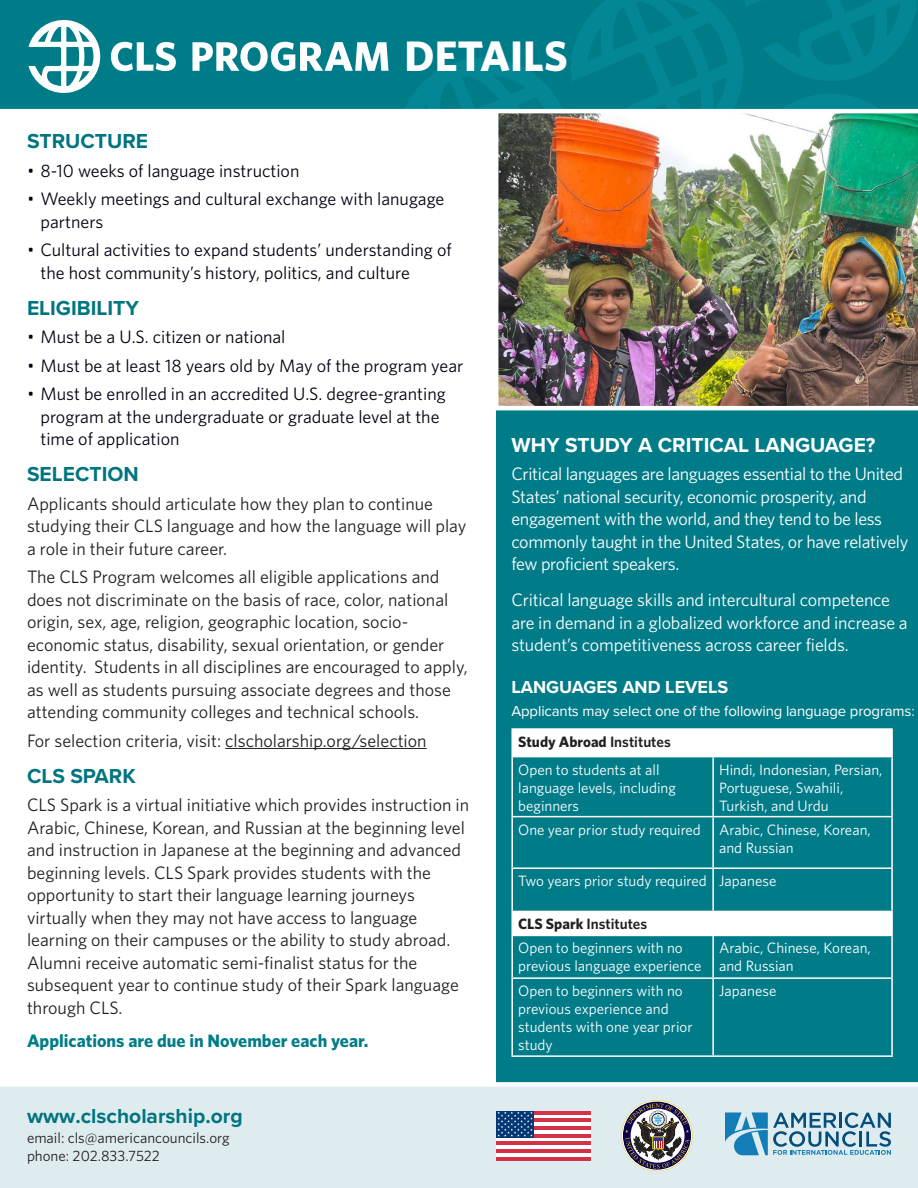
<style>
.page{position:relative;width:918px;height:1188px;background:#fff}
.page>*{position:absolute;margin:0;border:0;box-sizing:border-box;transform-origin:0 0}
.t1{font:700 42.75px "Whitney";color:#fff}
.Bullets{font:700 21px "Proxima Nova";color:#007580}
.t2{font:700 21px "Proxima Nova";color:#fff}
.Bullets-2{font:18px/22.5px "Whitney";color:#231f20}
.t3{font:18px/22.5px "Whitney";color:#000212}
.t4{font:18px/22.5px "Whitney";letter-spacing:-.02em;color:#fff}
.t5{font:700 18px "Whitney";color:#007d87}
.t6{font:700 18px "Proxima Nova";color:#fff}
.t7{font:15px/18px "Whitney";color:#fff}
.t8{font:15px "Proxima Nova";letter-spacing:-.01em;color:#fff}
.t9{font:15px "Whitney";color:#231f20}
.t10{font:700 15px "Whitney";color:#231f20}
.t11{font:600 15px "Whitney";color:#231f20}
.s1{font-weight:300}
.s2{font-family:"Whitney"}
.s3{font-weight:600}
.s4{font-weight:700}
</style>
<div class="page">
<hr style="left:225px;top:748px;width:202px;height:1px;background:#231f20">
<div style="left:496px;top:2px;width:422px;height:1184px;background:#007c89"></div>
<img style="left:496px;top:116px;width:422px;height:294px">
<svg style="left:0;top:0;width:918px;height:116px"></svg>
<div style="left:0;top:1082px;width:918px;height:106px;background:#dfecef"></div>
<svg style="left:513px;top:730px;width:378px;height:205px"></svg>
<hr style="left:712px;top:757px;width:2px;height:59px;background:#fff">
<hr style="left:511px;top:816px;width:202px;height:1px;background:#fff">
<hr style="left:713px;top:816px;width:180px;height:1px;background:#fff">
<hr style="left:712px;top:817px;width:2px;height:50px;background:#fff">
<hr style="left:511px;top:867px;width:202px;height:2px;background:#fff">
<hr style="left:713px;top:867px;width:180px;height:2px;background:#fff">
<hr style="left:712px;top:869px;width:2px;height:42px;background:#fff">
<hr style="left:712px;top:936px;width:2px;height:41px;background:#fff">
<hr style="left:712px;top:979px;width:2px;height:76px;background:#fff">
<hr style="left:511px;top:757px;width:2px;height:59px;background:#fff">
<hr style="left:891px;top:757px;width:2px;height:59px;background:#fff">
<hr style="left:511px;top:817px;width:2px;height:50px;background:#fff">
<hr style="left:891px;top:817px;width:2px;height:50px;background:#fff">
<hr style="left:511px;top:869px;width:2px;height:42px;background:#fff">
<hr style="left:891px;top:869px;width:2px;height:42px;background:#fff">
<hr style="left:511px;top:936px;width:2px;height:41px;background:#fff">
<hr style="left:891px;top:936px;width:2px;height:41px;background:#fff">
<hr style="left:511px;top:979px;width:2px;height:76px;background:#fff">
<hr style="left:891px;top:979px;width:2px;height:76px;background:#fff">
<hr style="left:511px;top:1055px;width:202px;height:2px;background:#fff">
<hr style="left:713px;top:1055px;width:180px;height:2px;background:#fff">
<hr style="left:511px;top:911px;width:202px;height:1px;background:#fff">
<hr style="left:511px;top:912px;width:2px;height:23px;background:#fff">
<hr style="left:713px;top:911px;width:180px;height:1px;background:#fff">
<hr style="left:891px;top:912px;width:2px;height:23px;background:#fff">
<hr style="left:511px;top:935px;width:202px;height:1px;background:#fff">
<hr style="left:713px;top:935px;width:180px;height:1px;background:#fff">
<hr style="left:511px;top:977px;width:202px;height:2px;background:#fff">
<hr style="left:713px;top:977px;width:180px;height:2px;background:#fff">
<hr style="left:511px;top:728px;width:202px;height:2px;background:#fff">
<hr style="left:511px;top:730px;width:2px;height:26px;background:#fff">
<hr style="left:713px;top:728px;width:180px;height:2px;background:#fff">
<hr style="left:891px;top:730px;width:2px;height:26px;background:#fff">
<hr style="left:511px;top:756px;width:202px;height:1px;background:#fff">
<hr style="left:713px;top:756px;width:180px;height:1px;background:#fff">
<svg style="left:29px;top:18px;width:73px;height:75px"></svg>
<svg style="left:111px;top:42px;width:65px;height:29px"></svg>
<svg style="left:192px;top:0;width:726px;height:109px"></svg>
<div style="left:622px;top:1101px;width:70px;height:70px;border:1px solid #fff;border-radius:50%"></div>
<svg style="left:625px;top:1103px;width:64px;height:66px;background:#837f86"></svg>
<svg style="left:496px;top:1137px;width:95px;height:4px"></svg>
<hr style="left:496px;top:1145px;width:95px;height:4px;background:#fff">
<hr style="left:496px;top:1153px;width:95px;height:4px;background:#fff">
<hr style="left:534px;top:1115px;width:57px;height:3px;background:#fff">
<hr style="left:534px;top:1122px;width:57px;height:4px;background:#fff">
<hr style="left:534px;top:1130px;width:57px;height:4px;background:#fff">
<hr style="left:496px;top:1141px;width:95px;height:4px;background:#d63247">
<hr style="left:496px;top:1149px;width:95px;height:4px;background:#d63247">
<hr style="left:496px;top:1157px;width:95px;height:3px;background:#d63247">
<hr style="left:534px;top:1111px;width:57px;height:4px;background:#d63247">
<hr style="left:534px;top:1118px;width:57px;height:4px;background:#d63247">
<hr style="left:534px;top:1126px;width:57px;height:4px;background:#d63247">
<hr style="left:534px;top:1134px;width:57px;height:3px;background:#d63247">
<div style="left:496px;top:1111px;width:38px;height:26px;background:#013775"></div>
<svg style="left:497px;top:1112px;width:36px;height:25px"></svg>
<svg style="left:724px;top:1112px;width:167px;height:43px;background:#8ab6cd"></svg>
<p class="t1" style="left:405px;top:28px;width:165px">DETAILS</p>
<p class="Bullets" style="left:27px;top:125px;width:123px">STRUCTURE</p>
<p class="t3" style="left:27px;top:159px;width:274px"><span class="s1">•</span> 8-10 weeks of language instruction</p>
<p class="t3" style="left:40px;top:187px;width:405px;text-indent:-14px"><span class="s1">•</span> Weekly meetings and cultural exchange with lanugage partners</p>
<p class="t3" style="left:40px;top:238px;width:413px;text-indent:-14px"><span class="s1">•</span> Cultural activities to expand students’ understanding of the host community’s history, politics, and culture</p>
<p class="Bullets" style="left:27px;top:292px;width:114px">ELIGIBILITY</p>
<p class="t3" style="left:27px;top:325px;width:260px"><span class="s1">•</span> Must be a U.S. citizen or national</p>
<p class="t3" style="left:27px;top:354px;width:438px"><span class="s1">•</span> Must be at least 18 years old by May of the program year</p>
<p class="t3" style="left:40px;top:382px;width:407px;text-indent:-14px"><span class="s1">•</span> Must be enrolled in an accredited U.S. degree-granting program at the undergraduate or graduate level at the time of application</p>
<p class="Bullets" style="left:27px;top:458px;width:113px">SELECTION</p>
<p class="Bullets-2" style="left:27px;top:492px;width:441px">Applicants should articulate how they plan to continue studying their CLS language and how the language will play a role in their future career.</p>
<p class="Bullets-2" style="left:27px;top:565px;width:442px">The CLS Program welcomes all eligible applications and does not discriminate on the basis of race, color, national origin, sex, age, religion, geographic location, socio&shy;economic status, disability, sexual orientation, or gender identity. Students in all disciplines are encouraged to apply, as well as students pursuing associate degrees and those attending community colleges and technical schools.</p>
<p class="Bullets-2" style="left:27px;top:729px;width:401px">For selection criteria, visit: clscholarship.org/selection</p>
<p class="Bullets" style="left:27px;top:760px;width:110px">CLS SPARK</p>
<p class="Bullets-2" style="left:27px;top:793px;width:444px">CLS Spark is a virtual initiative which provides instruction in Arabic, Chinese, Korean, and Russian at the beginning level and instruction in Japanese at the beginning and advanced beginning levels. CLS Spark provides students with the opportunity to start their language learning journeys virtually when they may not have access to language learning on their campuses or the ability to study abroad.<br>Alumni receive automatic semi-finalist status for the subsequent year to continue study of their Spark language through CLS.</p>
<p class="t5" style="left:27px;top:1028px;width:343px">Applications are due in November each year.</p>
<p class="Bullets" style="left:27px;top:1100px;width:217px">www.clscholarship.org</p>
<p class="t9" style="left:27px;top:1128px;width:204px">email: cls@americancouncils.org</p>
<p class="t9" style="left:27px;top:1146px;width:134px">phone: 202.833.7522</p>
<p class="t2" style="left:511px;top:429px;width:366px">WHY STUDY A CRITICAL LANGUAGE?</p>
<p class="t4" style="left:511px;top:462px;width:399px">Critical languages are languages essential to the United States’ national security, economic prosperity, and engagement with the world, and they tend to be less commonly taught in the United States, or have relatively few proficient speakers.</p>
<p class="t4" style="left:511px;top:588px;width:398px">Critical language skills and intercultural competence are in demand in a globalized workforce and increase a student’s competitiveness across career fields.</p>
<p class="t6" style="left:511px;top:674px;width:218px">LANGUAGES AND LEVELS</p>
<p class="t8" style="left:511px;top:699px;width:405px">Applicants may select one of the following language programs<span class="s2">:</span></p>
<p class="t10" style="left:518px;top:732px;width:154px">Study Abroad <span class="s3">Institutes</span></p>
<p class="t7" style="left:518px;top:760px;width:159px">Open to students at all language levels, including beginners</p>
<p class="t7" style="left:719px;top:760px;width:165px">Hindi, Indonesian, Persian,<br>Portuguese, Swahili,<br>Turkish, and Urdu</p>
<p class="t7" style="left:518px;top:820px;width:184px">One year prior study required</p>
<p class="t7" style="left:719px;top:820px;width:153px">Arabic, Chinese, Korean, and Russian</p>
<p class="t7" style="left:518px;top:872px;width:190px">Two years prior study required</p>
<p class="t7" style="left:719px;top:872px;width:59px">Japanese</p>
<p class="t11" style="left:518px;top:914px;width:131px"><span class="s4">CLS Spark</span> Institutes</p>
<p class="t7" style="left:518px;top:939px;width:185px">Open to beginners with no previous language experience</p>
<p class="t7" style="left:719px;top:939px;width:153px">Arabic, Chinese, Korean, and Russian</p>
<p class="t7" style="left:518px;top:982px;width:176px">Open to beginners with no previous experience and students with one year prior study</p>
<p class="t7" style="left:719px;top:982px;width:59px">Japanese</p>
</div>
